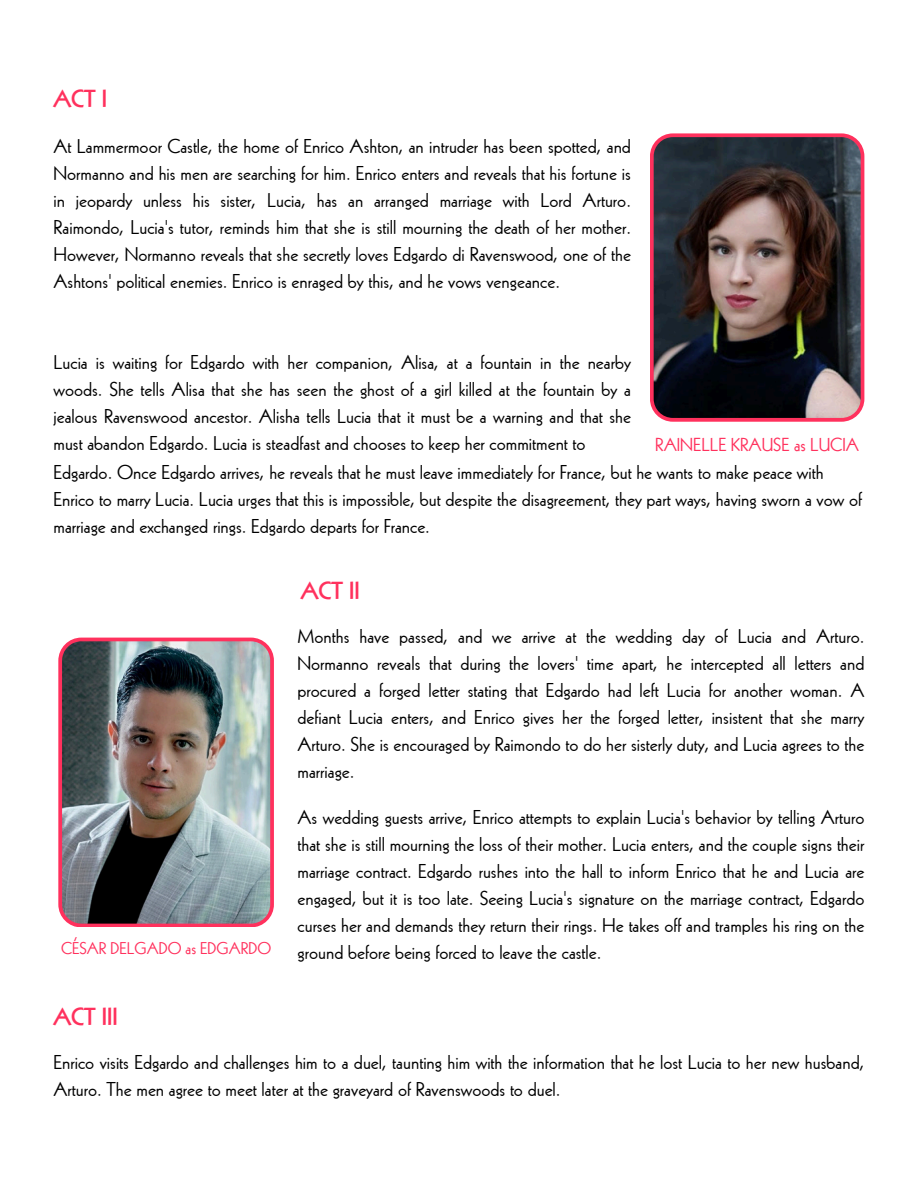
<style>
.page{position:relative;width:918px;height:1188px;background:#fff}
.page>*{position:absolute;margin:0;border:0;box-sizing:border-box;transform-origin:0 0}
.t1{font:800 24px "Kabel LT Pro";color:#ff315d}
.t2{font:19.5px/27px "Kabel";color:#000;text-align:justify}
.t3{font:18.3px "Kabel LT Pro";color:#ff315d}
.t4{font:16.65px "Kabel LT Pro";color:#ff315d}
</style>
<div class="page">
<img style="left:650px;top:133px;width:214px;height:288px">
<img style="left:58px;top:638px;width:216px;height:289px">
<h2 class="t1" style="left:54px;top:90px;width:55px">ACT I</h2>
<h1 class="t2" style="left:54px;top:134px;width:579px">At Lammermoor Castle, the home of Enrico Ashton, an intruder has been spotted, and Normanno and his men are searching for him. Enrico enters and reveals that his fortune is in jeopardy unless his sister, Lucia, has an arranged marriage with Lord Arturo.<br>Raimondo, Lucia's tutor, reminds him that she is still mourning the death of her mother.<br>However, Normanno reveals that she secretly loves Edgardo di Ravenswood, one of the Ashtons' political enemies. Enrico is enraged by this, and he vows vengeance.</h1>
<p class="t2" style="left:54px;top:350px;width:579px">Lucia is waiting for Edgardo with her companion, Alisa, at a fountain in the nearby woods. She tells Alisa that she has seen the ghost of a girl killed at the fountain by a jealous Ravenswood ancestor. Alisha tells Lucia that it must be a warning and that she must abandon Edgardo. Lucia is steadfast and chooses to keep her commitment to</p>
<p class="t3" style="left:655px;top:438px;width:206px">RAINELLE KRAUSE as LUCIA</p>
<h2 class="t2" style="left:54px;top:460px;width:810px;text-align:left">Edgardo. Once Edgardo arrives, he reveals that he must leave immediately for France, but he wants to make peace with<br>Enrico to marry Lucia. Lucia urges that this is impossible, but despite the disagreement, they part ways, having sworn a vow of marriage and exchanged rings. Edgardo departs for France.</h2>
<p class="t4" style="left:73px;top:937px;width:5px">‘</p>
<p class="t4" style="left:61px;top:942px;width:212px">CESAR DELGADO as EDGARDO</p>
<h2 class="t1" style="left:301px;top:582px;width:61px">ACT II</h2>
<p class="t2" style="left:298px;top:624px;width:568px">Months have passed, and we arrive at the wedding day of Lucia and Arturo.<br>Normanno reveals that during the lovers' time apart, he intercepted all letters and procured a forged letter stating that Edgardo had left Lucia for another woman. A defiant Lucia enters, and Enrico gives her the forged letter, insistent that she marry Arturo. She is encouraged by Raimondo to do her sisterly duty, and Lucia agrees to the marriage.</p>
<h2 class="t2" style="left:298px;top:804px;width:568px">As wedding guests arrive, Enrico attempts to explain Lucia's behavior by telling Arturo that she is still mourning the loss of their mother. Lucia enters, and the couple signs their marriage contract. Edgardo rushes into the hall to inform Enrico that he and Lucia are engaged, but it is too late. Seeing Lucia's signature on the marriage contract, Edgardo curses her and demands they return their rings. He takes off and tramples his ring on the ground before being forced to leave the castle.</h2>
<h2 class="t1" style="left:54px;top:1008px;width:66px">ACT III</h2>
<h1 class="t2" style="left:54px;top:1050px;width:812px">Enrico visits Edgardo and challenges him to a duel, taunting him with the information that he lost Lucia to her new husband,<br>Arturo. The men agree to meet later at the graveyard of Ravenswoods to duel.</h1>
</div>
